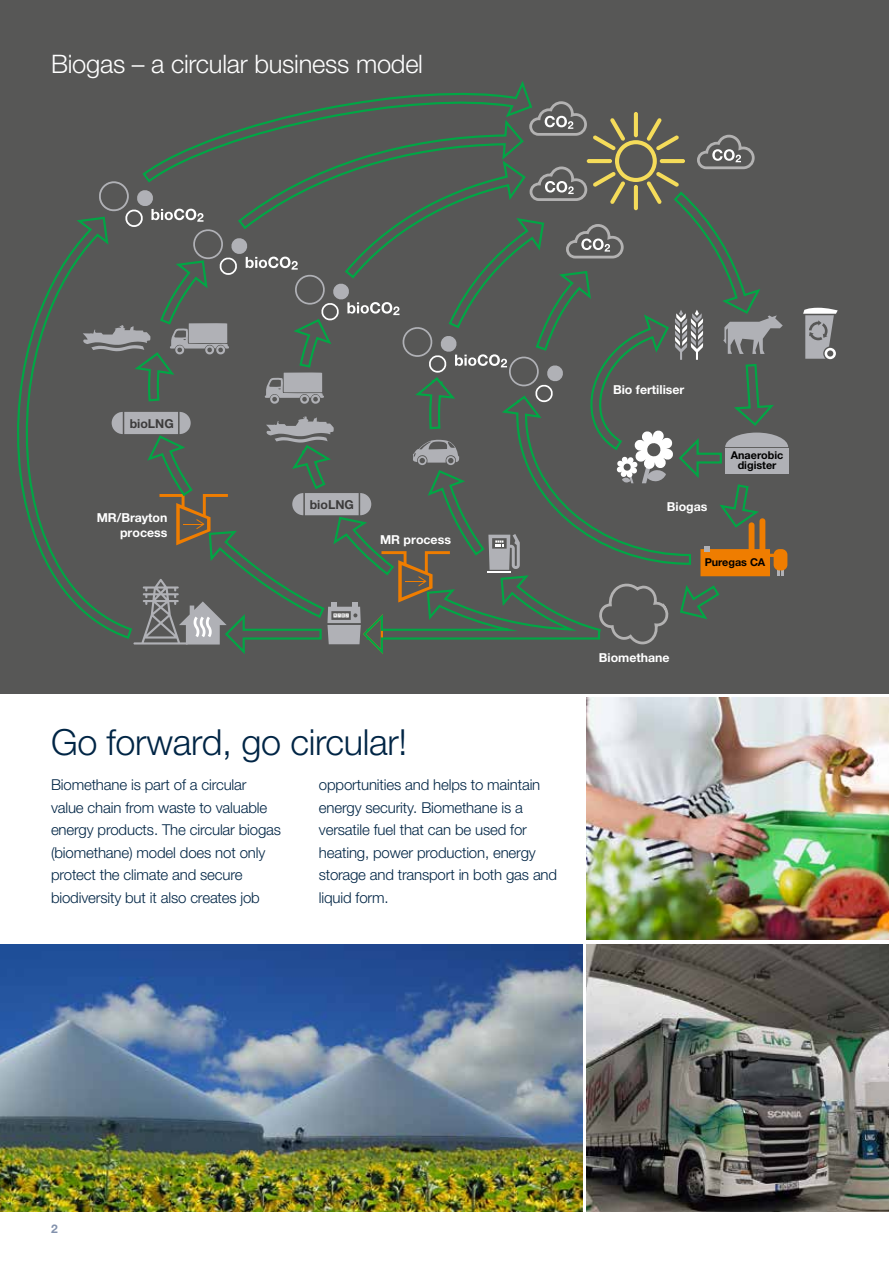
<style>
.page{position:relative;width:893px;height:1263px;background:#fff}
.page>*{position:absolute;margin:0;border:0;box-sizing:border-box;transform-origin:0 0}
.t1{font:300 36px "Helvetica Neue LTW1 G";letter-spacing:-.01em;color:#002545}
.t2{font:300 25.5px "Helvetica Neue LTW1 G";letter-spacing:-.01em;color:#fff}
.t3{font:300 15px/22.5px "Helvetica Neue LTW1 G";letter-spacing:-.01em;color:#002545}
.t4{font:700 12.3px/15.6px "Helvetica Neue LTW1 G";color:#fff;text-align:right}
.t5{font:700 12.3px "Helvetica Neue LTW1 G";color:#3c3b3b}
.t6{font:700 12px "Helvetica Neue LTW1 G";color:#8392ad}
.t7{font:700 10.8px/9.9px "Helvetica Neue LTW1 G";color:#000;text-align:center}
</style>
<div class="page">
<img style="left:0;top:944px;width:583px;height:268px">
<img style="left:587px;top:944px;width:302px;height:268px">
<div style="left:0;top:0;width:889px;height:693px;background:#575756"></div>
<svg style="left:803px;top:308px;width:35px;height:51px"></svg>
<svg style="left:762px;top:518px;width:25px;height:58px"></svg>
<svg style="left:17px;top:81px;width:745px;height:558px"></svg>
<svg style="left:132px;top:483px;width:560px;height:171px"></svg>
<svg style="left:83px;top:100px;width:705px;height:383px"></svg>
<img style="left:587px;top:697px;width:302px;height:243px">
<h2 class="t2" style="left:51px;top:49px;width:373px">Biogas – a circular business model</h2>
<p class="t5" style="left:130px;top:419px;width:46px">bioLNG</p>
<p class="t4" style="left:97px;top:511px;width:72px">MR/Brayton process</p>
<p class="t5" style="left:310px;top:500px;width:46px">bioLNG</p>
<p class="t4" style="left:380px;top:533px;width:72px">MR process</p>
<h1 class="t1" style="left:51px;top:720px;width:358px">Go forward, go circular!</h1>
<p class="t3" style="left:51px;top:773px;width:232px">Biomethane is part of a circular value chain from waste to valuable energy products. The circular biogas (biomethane) model does not only protect the climate and secure biodiversity but it also creates job</p>
<p class="t3" style="left:319px;top:773px;width:240px">opportunities and helps to maintain energy security. Biomethane is a versatile fuel that can be used for heating, power production, energy storage and transport in both gas and liquid form.</p>
<p class="t4" style="left:613px;top:383px;width:73px">Bio fertiliser</p>
<p class="t4" style="left:667px;top:499px;width:42px">Biogas</p>
<p class="t7" style="left:731px;top:452px;width:54px">Anaerobic digister</p>
<p class="t4" style="left:599px;top:651px;width:72px">Biomethane</p>
<p class="t7" style="left:705px;top:558px;width:62px">Puregas CA</p>
<p class="t6" style="left:51px;top:1222px;width:8px">2</p>
</div>
